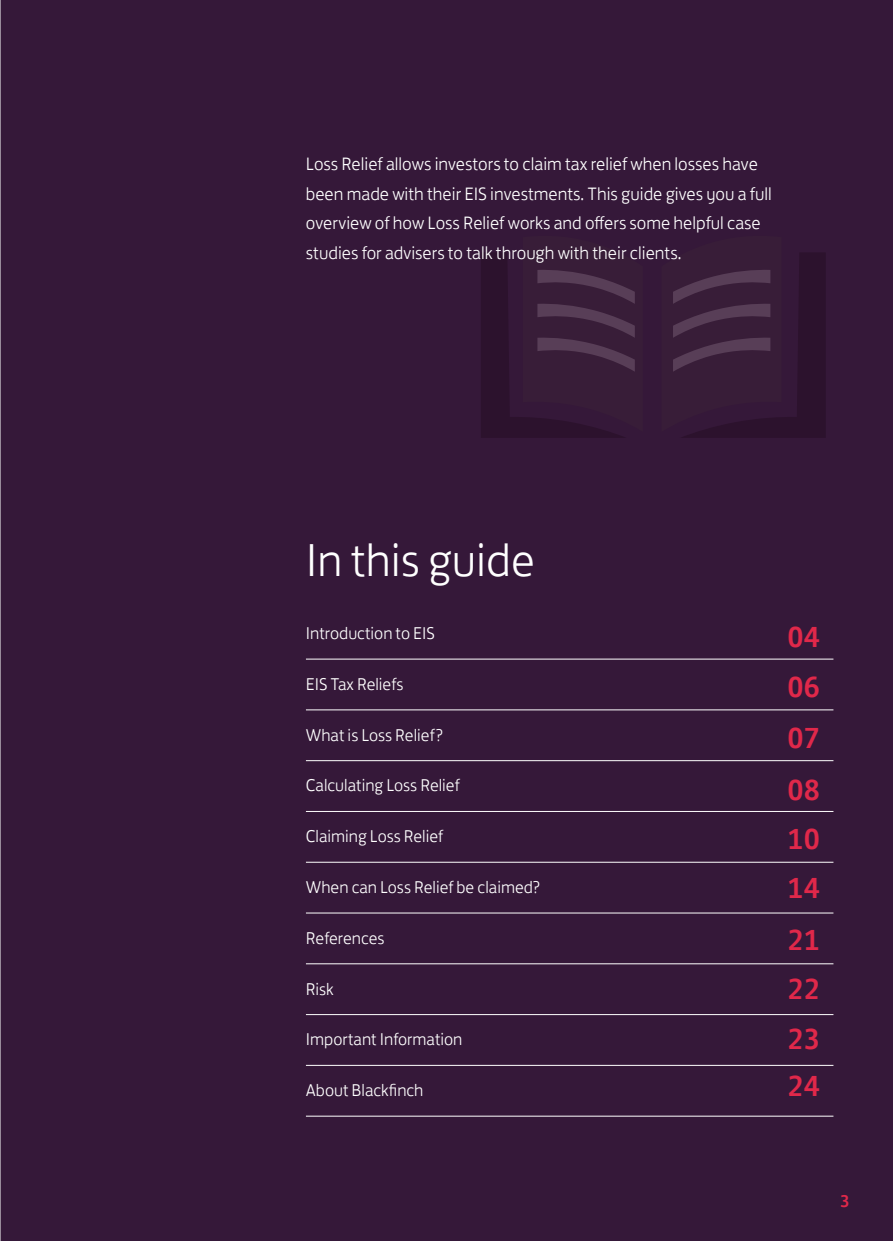
<style>
.page{position:relative;width:893px;height:1241px;background:#fff}
.page>*{position:absolute;margin:0;border:0;box-sizing:border-box;transform-origin:0 0}
.t1{font:300 47.25px "FS Jack";color:#fff}
.t2{font:500 29.75px/50.6px "FS Jack";color:#e0284a;text-align:justify}
.t3{font:300 18.38px/29.8px "FS Jack";color:#fff}
.t4{font:300 17.5px "FS Jack";color:#fff}
.t5{font:500 17.5px "FS Jack";color:#e0284a}
</style>
<div class="page">
<div style="left:1px;top:0;width:892px;height:1240px;background:#351839"></div>
<svg style="left:661px;top:234px;width:165px;height:204px;background:#381d39"></svg>
<svg style="left:481px;top:234px;width:162px;height:204px;background:#381d39"></svg>
<hr style="left:306px;top:658px;width:527px;height:1px;background:#fff">
<hr style="left:306px;top:709px;width:527px;height:1px;background:#fff">
<hr style="left:306px;top:760px;width:527px;height:1px;background:#fff">
<hr style="left:306px;top:811px;width:527px;height:1px;background:#fff">
<hr style="left:306px;top:861px;width:527px;height:1px;background:#fff">
<hr style="left:306px;top:912px;width:527px;height:1px;background:#fff">
<hr style="left:306px;top:963px;width:527px;height:1px;background:#fff">
<hr style="left:306px;top:1014px;width:527px;height:1px;background:#fff">
<hr style="left:306px;top:1064px;width:527px;height:1px;background:#fff">
<hr style="left:306px;top:1115px;width:527px;height:1px;background:#fff">
<p class="t3" style="left:306px;top:147px;width:467px">Loss Relief allows investors to claim tax relief when losses have been made with their EIS investments. This guide gives you a full overview of how Loss Relief works and offers some helpful case studies for advisers to talk through with their clients.</p>
<h1 class="t1" style="left:306px;top:522px;width:230px">In this guide</h1>
<p class="t4" style="left:306px;top:619px;width:130px">Introduction to EIS</p>
<p class="t4" style="left:306px;top:670px;width:99px">EIS Tax Reliefs</p>
<p class="t4" style="left:306px;top:720px;width:139px">What is Loss Relief?</p>
<p class="t4" style="left:306px;top:771px;width:155px">Calculating Loss Relief</p>
<p class="t4" style="left:306px;top:822px;width:139px">Claiming Loss Relief</p>
<p class="t4" style="left:306px;top:873px;width:236px">When can Loss Relief be claimed?</p>
<p class="t4" style="left:306px;top:923px;width:80px">References</p>
<p class="t4" style="left:306px;top:974px;width:29px">Risk</p>
<p class="t4" style="left:306px;top:1025px;width:158px">Important Information</p>
<p class="t4" style="left:306px;top:1076px;width:119px">About Blackfinch</p>
<h2 class="t2" style="left:787px;top:609px;width:34px">04<br>06<br>07<br>08<br>10</h2>
<h2 class="t2" style="left:787px;top:860px;width:34px">14</h2>
<h2 class="t2" style="left:787px;top:912px;width:34px;line-height:49.5px">21<br>22<br>23</h2>
<h2 class="t2" style="left:787px;top:1058px;width:34px">24</h2>
<p class="t5" style="left:840px;top:1186px;width:11px">3</p>
</div>
